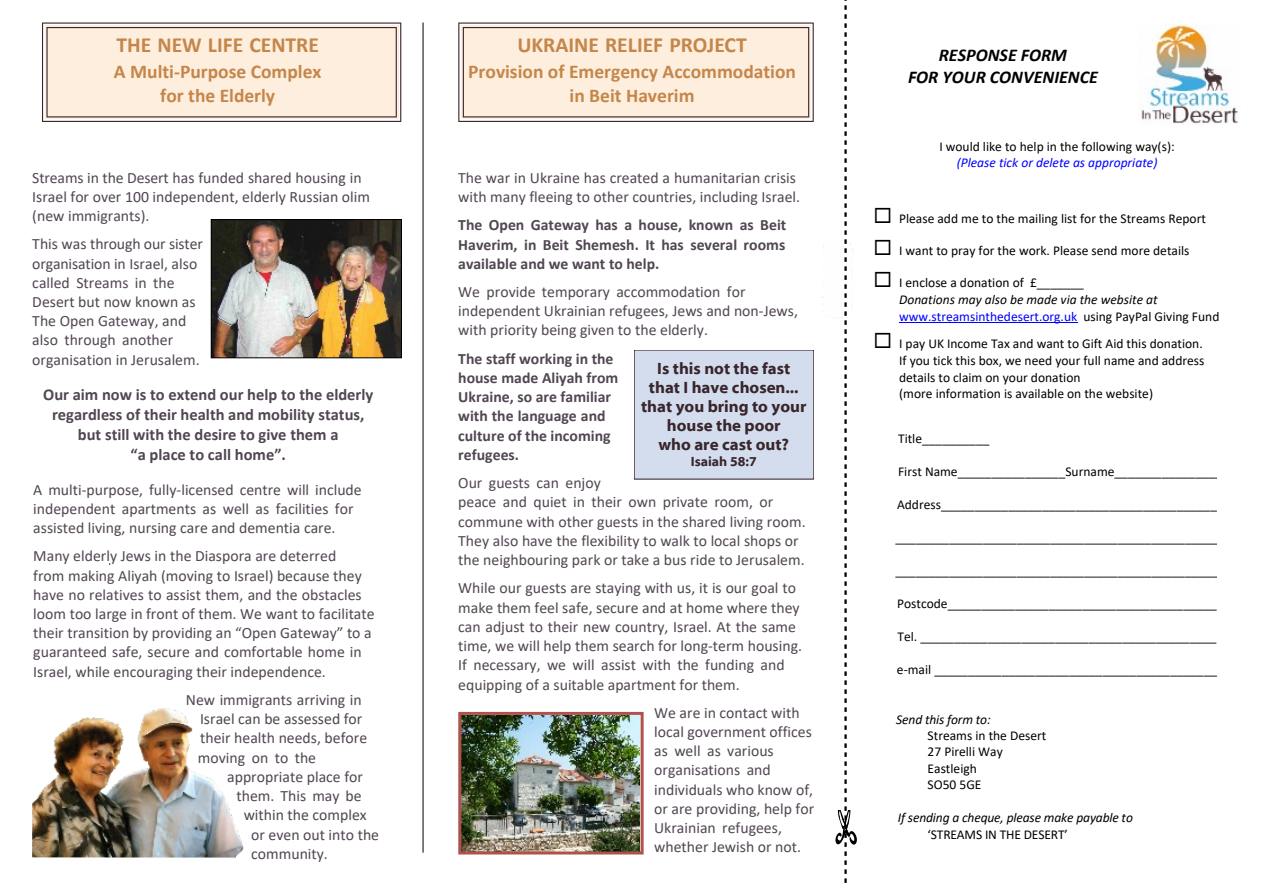
<style>
.page{position:relative;width:1263px;height:893px;background:#fff}
.page>*{position:absolute;margin:0;border:0;box-sizing:border-box;transform-origin:0 0}
.t1{font:700 21.6px "Calibri";color:#c5864a}
.t2{font:700 19.5px/23.9px "Calibri";color:#c5864a;text-align:center}
.t3{font:italic 700 18px/22px "Calibri";color:#000;text-align:center}
.t4{font:700 16.5px/20.1px "Calibri";color:#514652;text-align:center}
.t5{font:16.5px/18.9px "Myriad Bd Web";color:#39252c;text-align:center}
.t6{font:15.75px/19.2px "Calibri";color:#514652}
.t7{font:700 15.75px/19.2px "Calibri";color:#514652;text-align:justify}
.t8{font:13.5px/16.8px "Calibri";color:#000}
.t9{font:italic 13.5px/16.5px "Calibri";letter-spacing:-.01em;color:#000}
.t10{font:italic 13.5px "Calibri";color:#00f}
.t11{font:13.5px "Myriad Bd Web";color:#39252c}
.s1{font-style:normal;color:#00f}
.s2{font-style:normal}
</style>
<div class="page">
<svg style="left:42px;top:23px;width:359px;height:99px"></svg>
<hr style="left:899px;top:322px;width:178px;height:1px;background:#00f">
<svg style="left:835px;top:0;width:22px;height:883px"></svg>
<img style="left:32px;top:708px;width:211px;height:150px">
<hr style="left:423px;top:22px;width:1px;height:831px;background:#000">
<img style="left:1140px;top:24px;width:98px;height:99px">
<img style="left:462px;top:716px;width:178px;height:134px">
<div style="left:458px;top:712px;width:186px;height:142px;border:3px solid #af524b"></div>
<div style="left:634px;top:350px;width:179px;height:129px;background:#d3dded"></div>
<svg style="left:458px;top:23px;width:356px;height:99px"></svg>
<img style="left:213px;top:221px;width:187px;height:135px">
<div style="left:211px;top:219px;width:191px;height:139px;border:1px solid #000"></div>
<h1 class="t1" style="left:116px;top:36px;width:204px">THE NEW LIFE CENTRE</h1>
<p class="t2" style="left:114px;top:61px;width:209px">A Multi-Purpose Complex for the Elderly</p>
<p class="t6" style="left:32px;top:169px;width:339px">Streams in the Desert has funded shared housing in<br>Israel for over 100 independent, elderly Russian olim (new immigrants).</p>
<p class="t6" style="left:32px;top:236px;width:172px">This was through our sister organisation in Israel, also called Streams in the<br>Desert but now known as<br>The Open Gateway, and also through another organisation in Jerusalem.</p>
<p class="t4" style="left:43px;top:385px;width:332px">Our aim now is to extend our help to the elderly regardless of their health and mobility status, but still with the desire to give them a<br>“a place to call home”.</p>
<p class="t6" style="left:33px;top:481px;width:330px">A multi-purpose, fully-licensed centre will include independent apartments as well as facilities for assisted living, nursing care and dementia care.</p>
<p class="t6" style="left:33px;top:548px;width:343px">Many elderly Jews in the Diaspora are deterred<br>from making Aliyah (moving to Israel) because they have no relatives to assist them, and the obstacles loom too large in front of them. We want to facilitate their transition by providing an “Open Gateway” to a guaranteed safe, secure and comfortable home in Israel, while encouraging their independence.</p>
<p class="t6" style="left:198px;top:691px;width:171px;text-indent:-12px">New immigrants arriving in<br>Israel can be assessed for their health needs, before moving on to the</p>
<p class="t6" style="left:227px;top:768px;width:137px">appropriate place for</p>
<p class="t6" style="left:237px;top:788px;width:127px">them. This may be</p>
<p class="t6" style="left:244px;top:807px;width:125px">within the complex</p>
<p class="t6" style="left:251px;top:826px;width:129px">or even out into the</p>
<p class="t6" style="left:251px;top:845px;width:78px">community.</p>
<h1 class="t1" style="left:517px;top:36px;width:231px">UKRAINE RELIEF PROJECT</h1>
<p class="t2" style="left:468px;top:61px;width:329px">Provision of Emergency Accommodation in Beit Haverim</p>
<p class="t6" style="left:458px;top:169px;width:343px">The war in Ukraine has created a humanitarian crisis with many fleeing to other countries, including Israel.</p>
<p class="t7" style="left:458px;top:217px;width:330px">The Open Gateway has a house, known as Beit Haverim, in Beit Shemesh. It has several rooms available and we want to help.</p>
<p class="t6" style="left:458px;top:283px;width:341px">We provide temporary accommodation for independent Ukrainian refugees, Jews and non-Jews, with priority being given to the elderly.</p>
<p class="t7" style="left:458px;top:350px;width:162px;text-align:left">The staff working in the house made Aliyah from<br>Ukraine, so are familiar with the language and culture of the incoming refugees.</p>
<p class="t6" style="left:458px;top:475px;width:349px">Our guests can enjoy<br>peace and quiet in their own private room, or commune with other guests in the shared living room.<br>They also have the flexibility to walk to local shops or the neighbouring park or take a bus ride to Jerusalem.</p>
<p class="t6" style="left:458px;top:580px;width:345px">While our guests are staying with us, it is our goal to make them feel safe, secure and at home where they can adjust to their new country, Israel. At the same time, we will help them search for long-term housing.<br>If necessary, we will assist with the funding and equipping of a suitable apartment for them.</p>
<p class="t6" style="left:654px;top:704px;width:161px">We are in contact with local government offices as well as various organisations and individuals who know of, or are providing, help for<br>Ukrainian refugees, whether Jewish or not.</p>
<p class="t5" style="left:641px;top:361px;width:167px">Is this not the fast that I have chosen... that you bring to your house the poor<br>who are cast out?</p>
<p class="t11" style="left:691px;top:456px;width:67px">Isaiah 58:7</p>
<p class="t3" style="left:908px;top:46px;width:191px">RESPONSE FORM<br>FOR YOUR CONVENIENCE</p>
<p class="t8" style="left:939px;top:139px;width:237px">I would like to help in the following way(s):</p>
<p class="t10" style="left:957px;top:157px;width:202px">(Please tick or delete as appropriate)</p>
<p class="t8" style="left:899px;top:211px;width:308px">Please add me to the mailing list for the Streams Report</p>
<p class="t8" style="left:899px;top:243px;width:292px">I want to pray for the work. Please send more details</p>
<p class="t8" style="left:899px;top:275px;width:186px">I enclose a donation of £_______</p>
<p class="t9" style="left:899px;top:293px;width:322px">Donations may also be made via the website at <span class="s1">www.streamsinthedesert.org.uk</span> <span class="s2">using PayPal Giving Fund</span></p>
<p class="t8" style="left:899px;top:336px;width:307px">I pay UK Income Tax and want to Gift Aid this donation.<br>If you tick this box, we need your full name and address details to claim on your donation<br>(more information is available on the website)</p>
<p class="t8" style="left:898px;top:431px;width:93px">Title__________</p>
<p class="t8" style="left:898px;top:464px;width:326px">First Name________________Surname________________</p>
<p class="t8" style="left:897px;top:497px;width:322px">Address_________________________________________</p>
<p class="t8" style="left:895px;top:530px;width:325px">________________________________________________</p>
<p class="t8" style="left:895px;top:563px;width:325px">________________________________________________</p>
<p class="t8" style="left:897px;top:596px;width:321px">Postcode________________________________________</p>
<p class="t8" style="left:897px;top:629px;width:321px">Tel. ____________________________________________</p>
<p class="t8" style="left:897px;top:662px;width:322px">e-mail __________________________________________</p>
<p class="t9" style="left:896px;top:712px;width:96px">Send this form to:</p>
<p class="t8" style="left:928px;top:728px;width:120px">Streams in the Desert<br>27 Pirelli Way<br>Eastleigh<br>SO50 5GE</p>
<p class="t9" style="left:898px;top:811px;width:237px">If sending a cheque, please make payable to</p>
<p class="t8" style="left:928px;top:827px;width:142px">‘STREAMS IN THE DESERT’</p>
</div>
